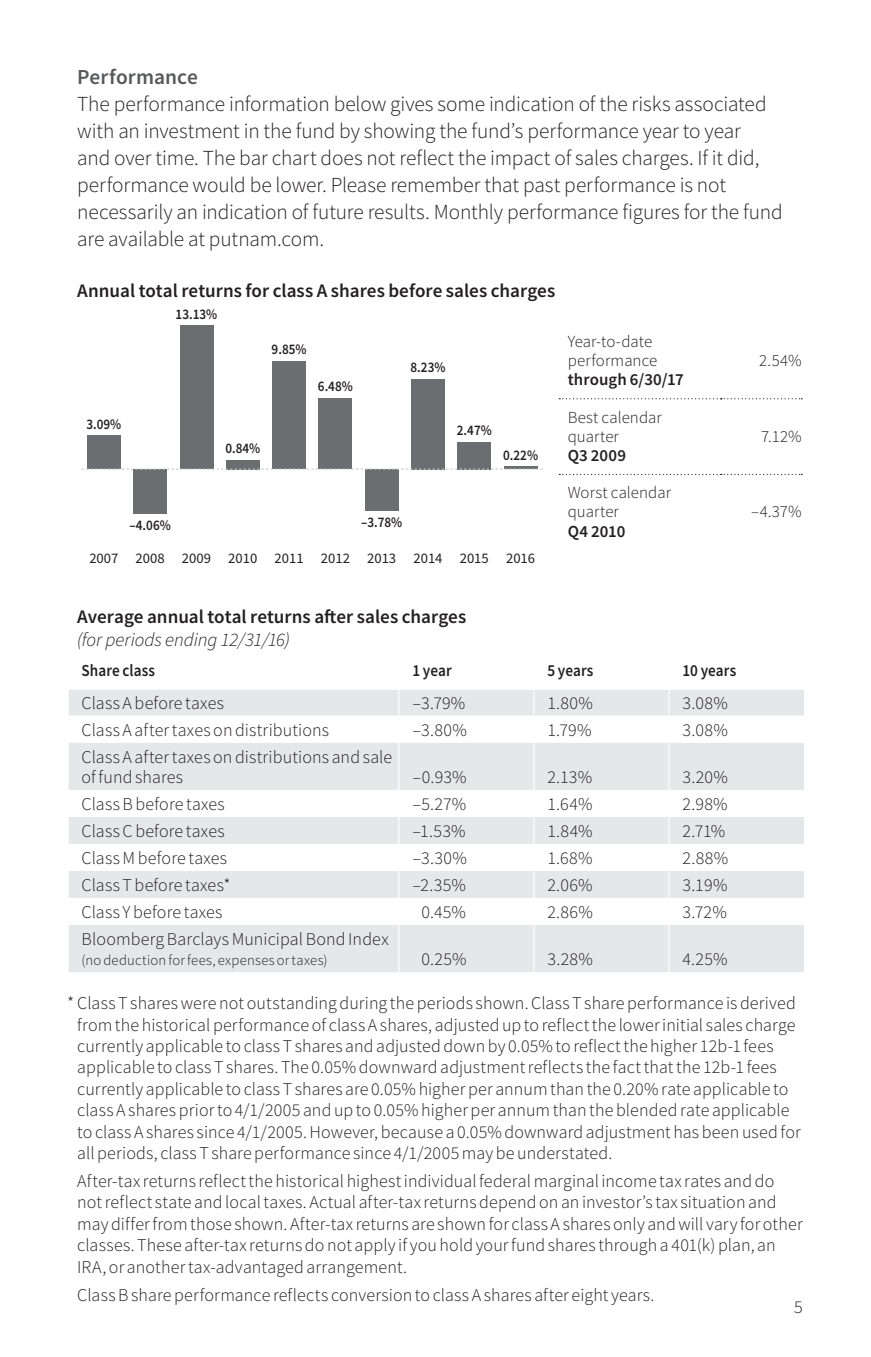
<style>
.page{position:relative;width:871px;height:1357px;background:#fff}
.page>*{position:absolute;margin:0;border:0;box-sizing:border-box;transform-origin:0 0}
.Text{font:300 21.38px/27px "Source Sans Pro";letter-spacing:-.005em;color:#231f20}
.SubHead_2{font:600 21.38px "Source Sans Pro";letter-spacing:.005em;color:#57585a}
.SubHead_3{font:600 19.12px/22.5px "Source Sans Pro";color:#231f20}
.Foot_symbol2{font:300 18px/21.4px "Source Sans Pro";letter-spacing:.005em;color:#231f20}
.Foot_no_symbol{font:300 18px/21.4px "Source Sans Pro";letter-spacing:.01em;color:#231f20}
.Table_Left{font:300 18px/20.2px "Source Sans Pro";letter-spacing:.01em;color:#231f20}
.Chart_Table_Stub{font:300 16.88px/19.1px "Source Sans Pro";color:#231f20}
.Table_ColHd_Left{font:600 16.88px "Source Sans Pro";letter-spacing:.005em;color:#231f20;scale:.9 1}
.Chart_Table_Column{font:300 16.88px "Source Sans Pro";color:#231f20}
.t1{font:600 14.62px "Source Sans Pro";color:#231f20;scale:.9 1}
.t2{font:14.62px "Source Sans Pro";color:#231f20}
.Table_Left-2{font:300 14.62px "Source Sans Pro";letter-spacing:.02em;color:#231f20}
.s1{font-weight:600}
.s2{font-weight:300;font-style:italic}
</style>
<div class="page">
<div style="left:87px;top:435px;width:34px;height:34px;background:#6c6d70"></div>
<div style="left:134px;top:469px;width:33px;height:45px;background:#6c6d70"></div>
<div style="left:180px;top:325px;width:33px;height:144px;background:#6c6d70"></div>
<div style="left:226px;top:460px;width:33px;height:9px;background:#6c6d70"></div>
<div style="left:272px;top:361px;width:34px;height:108px;background:#6c6d70"></div>
<div style="left:319px;top:398px;width:33px;height:71px;background:#6c6d70"></div>
<div style="left:365px;top:469px;width:33px;height:41px;background:#6c6d70"></div>
<div style="left:411px;top:379px;width:34px;height:90px;background:#6c6d70"></div>
<div style="left:458px;top:442px;width:33px;height:27px;background:#6c6d70"></div>
<hr style="left:504px;top:467px;width:33px;height:2px;background:#6c6d70">
<svg style="left:82px;top:468px;width:461px;height:2px"></svg>
<svg style="left:559px;top:398px;width:243px;height:1px"></svg>
<svg style="left:559px;top:474px;width:243px;height:1px"></svg>
<div style="left:69px;top:690px;width:735px;height:282px;background:#e6e7e9"></div>
<svg style="left:69px;top:716px;width:735px;height:209px"></svg>
<svg style="left:398px;top:690px;width:1px;height:53px"></svg>
<svg style="left:533px;top:690px;width:1px;height:53px"></svg>
<svg style="left:668px;top:690px;width:1px;height:53px"></svg>
<hr style="left:398px;top:743px;width:1px;height:47px;background:#fff">
<hr style="left:533px;top:743px;width:1px;height:47px;background:#fff">
<hr style="left:668px;top:743px;width:1px;height:47px;background:#fff">
<svg style="left:398px;top:790px;width:1px;height:135px"></svg>
<svg style="left:533px;top:790px;width:1px;height:135px"></svg>
<svg style="left:668px;top:790px;width:1px;height:135px"></svg>
<hr style="left:398px;top:925px;width:1px;height:47px;background:#fff">
<hr style="left:533px;top:925px;width:1px;height:47px;background:#fff">
<hr style="left:668px;top:925px;width:1px;height:47px;background:#fff">
<p class="SubHead_2" style="left:77px;top:62px;width:122px">Performance</p>
<p class="Text" style="left:77px;top:90px;width:707px">The performance information below gives some indication of the risks associated with an investment in the fund by showing the fund’s performance year to year<br>and over time. The bar chart does not reflect the impact of sales charges. If it did, performance would be lower. Please remember that past performance is not necessarily an indication of future results. Monthly performance figures for the fund are available at putnam.com.</p>
<p class="SubHead_3" style="left:77px;top:280px;width:479px">Annual total returns for class A shares before sales charges</p>
<p class="t1" style="left:86px;top:414px;width:40px">3.09%</p>
<p class="t1" style="left:176px;top:304px;width:48px">13.13%</p>
<p class="t1" style="left:272px;top:340px;width:40px">9.85%</p>
<p class="t1" style="left:318px;top:377px;width:40px">6.48%</p>
<p class="t1" style="left:225px;top:438px;width:40px">0.84%</p>
<p class="t1" style="left:410px;top:358px;width:40px">8.23%</p>
<p class="t1" style="left:457px;top:421px;width:40px">2.47%</p>
<p class="t1" style="left:503px;top:445px;width:40px">0.22%</p>
<p class="t1" style="left:130px;top:515px;width:47px">–4.06%</p>
<p class="t1" style="left:361px;top:512px;width:47px">–3.78%</p>
<p class="t2" style="left:89px;top:548px;width:447px">2007 2008 2009 2010 2011 2012 2013 2014 2015 2016</p>
<p class="Chart_Table_Stub" style="left:568px;top:332px;width:117px">Year-to-date performance <span class="s1">through 6/30/17</span></p>
<p class="Chart_Table_Stub" style="left:568px;top:407px;width:96px">Best calendar quarter<br><span class="s1">Q3 2009</span></p>
<p class="Chart_Table_Stub" style="left:568px;top:483px;width:105px">Worst calendar quarter<br><span class="s1">Q4 2010</span></p>
<p class="Chart_Table_Column" style="left:759px;top:350px;width:44px">2.54%</p>
<p class="Chart_Table_Column" style="left:761px;top:426px;width:42px">7.12%</p>
<p class="Chart_Table_Column" style="left:751px;top:501px;width:52px">–4.37%</p>
<p class="SubHead_3" style="left:77px;top:605px;width:390px">Average annual total returns after sales charges <span class="s2">(for periods ending 12/31/16)</span></p>
<p class="Table_ColHd_Left" style="left:82px;top:659px;width:83px">Share class</p>
<p class="Table_ColHd_Left" style="left:412px;top:659px;width:45px">1 year</p>
<p class="Table_ColHd_Left" style="left:547px;top:659px;width:53px">5 years</p>
<p class="Table_ColHd_Left" style="left:682px;top:659px;width:61px">10 years</p>
<p class="Table_Left" style="left:82px;top:693px;width:144px">Class A before taxes</p>
<p class="Table_Left" style="left:412px;top:693px;width:55px">–3.79%</p>
<p class="Table_Left" style="left:547px;top:693px;width:47px">1.80%</p>
<p class="Table_Left" style="left:682px;top:693px;width:47px">3.08%</p>
<p class="Table_Left" style="left:82px;top:720px;width:249px">Class A after taxes on distributions</p>
<p class="Table_Left" style="left:412px;top:720px;width:56px">–3.80%</p>
<p class="Table_Left" style="left:547px;top:720px;width:46px">1.79%</p>
<p class="Table_Left" style="left:682px;top:720px;width:47px">3.08%</p>
<p class="Table_Left" style="left:82px;top:747px;width:312px">Class A after taxes on distributions and sale of fund shares</p>
<p class="Table_Left" style="left:412px;top:767px;width:56px">–0.93%</p>
<p class="Table_Left" style="left:547px;top:767px;width:46px">2.13%</p>
<p class="Table_Left" style="left:682px;top:767px;width:47px">3.20%</p>
<p class="Table_Left" style="left:82px;top:794px;width:145px">Class B before taxes</p>
<p class="Table_Left" style="left:412px;top:794px;width:56px">–5.27%</p>
<p class="Table_Left" style="left:547px;top:794px;width:47px">1.64%</p>
<p class="Table_Left" style="left:682px;top:794px;width:47px">2.98%</p>
<p class="Table_Left" style="left:82px;top:821px;width:145px">Class C before taxes</p>
<p class="Table_Left" style="left:412px;top:821px;width:55px">–1.53%</p>
<p class="Table_Left" style="left:547px;top:821px;width:47px">1.84%</p>
<p class="Table_Left" style="left:682px;top:821px;width:44px">2.71%</p>
<p class="Table_Left" style="left:82px;top:848px;width:147px">Class M before taxes</p>
<p class="Table_Left" style="left:412px;top:848px;width:56px">–3.30%</p>
<p class="Table_Left" style="left:547px;top:848px;width:47px">1.68%</p>
<p class="Table_Left" style="left:682px;top:848px;width:47px">2.88%</p>
<p class="Table_Left" style="left:82px;top:875px;width:151px">Class T before taxes*</p>
<p class="Table_Left" style="left:412px;top:875px;width:55px">–2.35%</p>
<p class="Table_Left" style="left:547px;top:875px;width:47px">2.06%</p>
<p class="Table_Left" style="left:682px;top:875px;width:47px">3.19%</p>
<p class="Table_Left" style="left:82px;top:902px;width:142px">Class Y before taxes</p>
<p class="Table_Left" style="left:421px;top:902px;width:46px">0.45%</p>
<p class="Table_Left" style="left:547px;top:902px;width:47px">2.86%</p>
<p class="Table_Left" style="left:682px;top:902px;width:46px">3.72%</p>
<p class="Table_Left" style="left:82px;top:929px;width:309px">Bloomberg Barclays Municipal Bond Index</p>
<p class="Table_Left-2" style="left:82px;top:951px;width:247px">(no deduction for fees, expenses or taxes)</p>
<p class="Table_Left" style="left:421px;top:949px;width:47px">0.25%</p>
<p class="Table_Left" style="left:547px;top:949px;width:47px">3.28%</p>
<p class="Table_Left" style="left:682px;top:949px;width:47px">4.25%</p>
<p class="Foot_symbol2" style="left:77px;top:993px;width:725px;text-indent:-10px">* Class T shares were not outstanding during the periods shown. Class T share performance is derived from the historical performance of class A shares, adjusted up to reflect the lower initial sales charge currently applicable to class T shares and adjusted down by 0.05% to reflect the higher 12b-1 fees applicable to class T shares. The 0.05% downward adjustment reflects the fact that the 12b-1 fees currently applicable to class T shares are 0.05% higher per annum than the 0.20% rate applicable to class A shares prior to 4/1/2005 and up to 0.05% higher per annum than the blended rate applicable to class A shares since 4/1/2005. However, because a 0.05% downward adjustment has been used for all periods, class T share performance since 4/1/2005 may be understated.</p>
<p class="Foot_no_symbol" style="left:77px;top:1170px;width:727px">After-tax returns reflect the historical highest individual federal marginal income tax rates and do not reflect state and local taxes. Actual after-tax returns depend on an investor’s tax situation and may differ from those shown. After-tax returns are shown for class A shares only and will vary for other classes. These after-tax returns do not apply if you hold your fund shares through a 401(k) plan, an IRA, or another tax-advantaged arrangement.</p>
<p class="Foot_no_symbol" style="left:77px;top:1284px;width:579px">Class B share performance reflects conversion to class A shares after eight years.</p>
<p class="Foot_symbol2" style="left:794px;top:1296px;width:10px">5</p>
</div>
